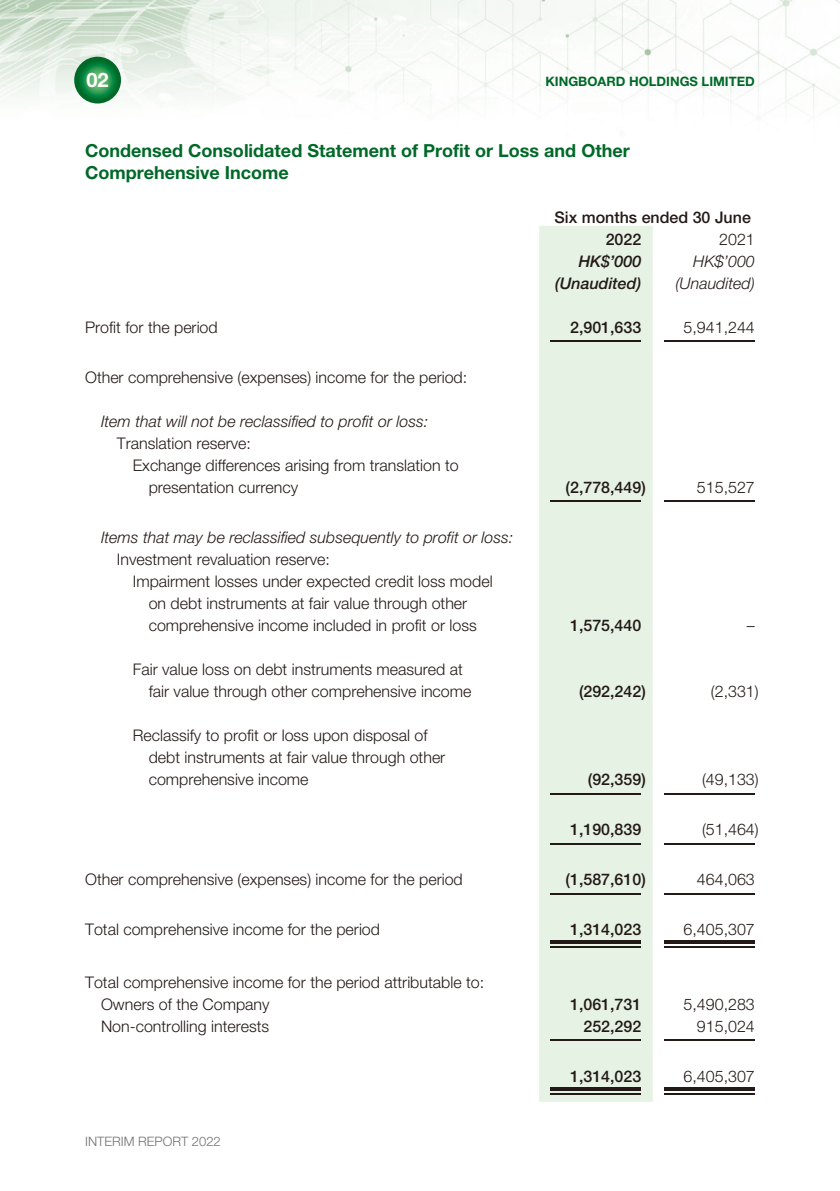
<style>
.page{position:relative;width:840px;height:1191px;background:#fff}
.page>*{position:absolute;margin:0;border:0;box-sizing:border-box;transform-origin:0 0}
.t1{font:700 20px "Helvetica Neue LT Std";color:#fff}
.t2{font:700 18px/22px "Helvetica Neue LT Std";color:#006928}
.t3{font:300 16px/22px "Helvetica Neue LT Std";color:#231916}
.t4{font:500 16px/22px "Helvetica Neue LT Std";color:#231916}
.t5{font:italic 300 16px "Helvetica Neue LT Std";color:#231916}
.t6{font:italic 500 16px "Helvetica Neue LT Std";color:#231916}
.t7{font:700 13px "Helvetica Neue LT Std";color:#006928}
.t8{font:300 13px "Helvetica Neue LT Std";color:#717171}
</style>
<div class="page">
<img style="left:0;top:0;width:839px;height:109px">
<svg style="left:74px;top:57px;width:47px;height:46px;background:#1c8844"></svg>
<div style="left:539px;top:226px;width:113px;height:875px;background:#e5f2e4"></div>
<hr style="left:550px;top:341px;width:91px;height:1px;background:#231916">
<hr style="left:663px;top:341px;width:91px;height:1px;background:#231916">
<hr style="left:550px;top:501px;width:91px;height:1px;background:#231916">
<hr style="left:663px;top:501px;width:91px;height:1px;background:#231916">
<hr style="left:550px;top:793px;width:91px;height:1px;background:#231916">
<hr style="left:663px;top:793px;width:91px;height:1px;background:#231916">
<hr style="left:550px;top:843px;width:91px;height:1px;background:#231916">
<hr style="left:663px;top:843px;width:91px;height:1px;background:#231916">
<hr style="left:550px;top:893px;width:91px;height:1px;background:#231916">
<hr style="left:663px;top:893px;width:91px;height:1px;background:#231916">
<hr style="left:550px;top:941px;width:91px;height:3px;background:#231916">
<hr style="left:550px;top:946px;width:91px;height:1px;background:#231916">
<hr style="left:663px;top:941px;width:91px;height:3px;background:#231916">
<hr style="left:663px;top:946px;width:91px;height:1px;background:#231916">
<hr style="left:550px;top:1039px;width:91px;height:1px;background:#231916">
<hr style="left:663px;top:1039px;width:91px;height:1px;background:#231916">
<hr style="left:550px;top:1087px;width:91px;height:3px;background:#231916">
<hr style="left:550px;top:1093px;width:91px;height:1px;background:#231916">
<hr style="left:663px;top:1087px;width:91px;height:3px;background:#231916">
<hr style="left:663px;top:1093px;width:91px;height:1px;background:#231916">
<p class="t1" style="left:86px;top:73px;width:24px">02</p>
<p class="t7" style="left:545px;top:77px;width:211px">KINGBOARD HOLDINGS LIMITED</p>
<p class="t2" style="left:85px;top:141px;width:545px">Condensed Consolidated Statement of Profit or Loss and Other<br>Comprehensive Income</p>
<p class="t4" style="left:605px;top:208px;width:147px;text-indent:-51px">Six months ended 30 June<br>2022</p>
<p class="t3" style="left:718px;top:230px;width:37px">2021</p>
<p class="t6" style="left:578px;top:256px;width:64px">HK$’000</p>
<p class="t5" style="left:692px;top:256px;width:63px">HK$’000</p>
<p class="t6" style="left:554px;top:278px;width:88px">(Unaudited)</p>
<p class="t5" style="left:675px;top:278px;width:81px">(Unaudited)</p>
<p class="t3" style="left:85px;top:318px;width:134px">Profit for the period</p>
<p class="t4" style="left:569px;top:318px;width:73px">2,901,633</p>
<p class="t3" style="left:683px;top:318px;width:73px">5,941,244</p>
<p class="t3" style="left:85px;top:368px;width:383px">Other comprehensive (expenses) income for the period:</p>
<p class="t5" style="left:101px;top:416px;width:328px">Item that will not be reclassified to profit or loss:</p>
<p class="t3" style="left:117px;top:434px;width:135px">Translation reserve:</p>
<p class="t3" style="left:133px;top:456px;width:327px">Exchange differences arising from translation to</p>
<p class="t3" style="left:149px;top:478px;width:151px">presentation currency</p>
<p class="t4" style="left:565px;top:478px;width:82px">(2,778,449)</p>
<p class="t3" style="left:696px;top:478px;width:59px">515,527</p>
<p class="t5" style="left:101px;top:532px;width:413px">Items that may be reclassified subsequently to profit or loss:</p>
<p class="t3" style="left:117px;top:550px;width:214px">Investment revaluation reserve:</p>
<p class="t3" style="left:133px;top:572px;width:361px">Impairment losses under expected credit loss model</p>
<p class="t3" style="left:149px;top:594px;width:320px">on debt instruments at fair value through other</p>
<p class="t3" style="left:149px;top:616px;width:329px">comprehensive income included in profit or loss</p>
<p class="t4" style="left:569px;top:616px;width:73px">1,575,440</p>
<p class="t3" style="left:746px;top:616px;width:9px">–</p>
<p class="t3" style="left:149px;top:660px;width:324px;text-indent:-16px">Fair value loss on debt instruments measured at fair value through other comprehensive income</p>
<p class="t4" style="left:578px;top:682px;width:68px">(292,242)</p>
<p class="t3" style="left:710px;top:682px;width:49px">(2,331)</p>
<p class="t3" style="left:149px;top:726px;width:298px;text-indent:-16px">Reclassify to profit or loss upon disposal of debt instruments at fair value through other comprehensive income</p>
<p class="t4" style="left:587px;top:770px;width:59px">(92,359)</p>
<p class="t3" style="left:701px;top:770px;width:58px">(49,133)</p>
<p class="t4" style="left:569px;top:820px;width:73px">1,190,839</p>
<p class="t3" style="left:701px;top:820px;width:58px">(51,464)</p>
<p class="t3" style="left:85px;top:870px;width:379px">Other comprehensive (expenses) income for the period</p>
<p class="t4" style="left:565px;top:870px;width:82px">(1,587,610)</p>
<p class="t3" style="left:696px;top:870px;width:59px">464,063</p>
<p class="t3" style="left:85px;top:920px;width:296px">Total comprehensive income for the period</p>
<p class="t4" style="left:569px;top:920px;width:73px">1,314,023</p>
<p class="t3" style="left:683px;top:920px;width:73px">6,405,307</p>
<p class="t3" style="left:101px;top:973px;width:384px;text-indent:-16px">Total comprehensive income for the period attributable to:<br>Owners of the Company</p>
<p class="t4" style="left:569px;top:995px;width:73px">1,061,731</p>
<p class="t3" style="left:683px;top:995px;width:73px">5,490,283</p>
<p class="t3" style="left:101px;top:1017px;width:170px">Non-controlling interests</p>
<p class="t4" style="left:583px;top:1017px;width:59px">252,292</p>
<p class="t3" style="left:696px;top:1017px;width:59px">915,024</p>
<p class="t4" style="left:569px;top:1067px;width:73px">1,314,023</p>
<p class="t3" style="left:683px;top:1067px;width:73px">6,405,307</p>
<p class="t8" style="left:85px;top:1136px;width:137px">INTERIM REPORT 2022</p>
</div>
